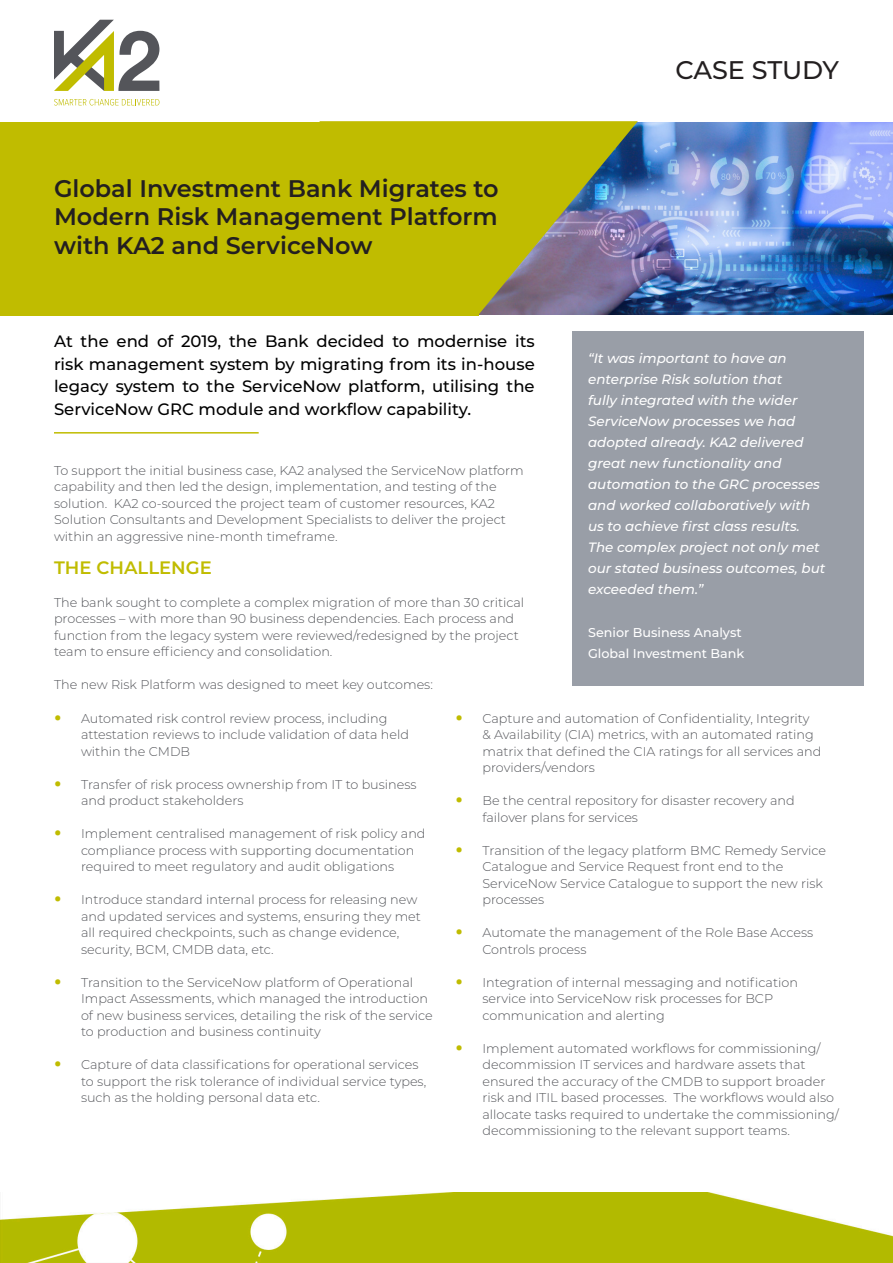
<style>
.page{position:relative;width:893px;height:1263px;background:#fff}
.page>*{position:absolute;margin:0;border:0;box-sizing:border-box;transform-origin:0 0}
.t1{font:500 25.5px "Montserrat";letter-spacing:-.01em;color:#231f20}
.t2{font:600 24px/28.8px "Montserrat";color:#231f20;text-align:justify}
.t3{font:600 18px "Montserrat";color:#c0bc00}
.t4{font:500 16.5px/22.5px "Montserrat";color:#000001;text-align:justify}
.t5{font:italic 500 13.5px/21px "Montserrat";color:#fff}
.t6{font:300 12.75px/16.5px "Montserrat";color:#54555a}
.t7{font:500 12.75px "Montserrat";color:#fff}
.s1{font-family:"PT Sans";font-weight:700;font-size:16.5px;color:#c0bc00}
</style>
<div class="page">
<img style="left:638px;top:122px;width:255px;height:193px">
<div style="left:0;top:122px;width:479px;height:193px;background:#c0bc00"></div>
<svg style="left:319px;top:121px;width:319px;height:194px;fill:#c0bc00"></svg>
<svg style="left:54px;top:20px;width:105px;height:71px"></svg>
<svg style="left:54px;top:99px;width:105px;height:7px"></svg>
<hr style="left:54px;top:432px;width:205px;height:2px;background:#c0bc00">
<div style="left:572px;top:331px;width:291px;height:355px;background:#999ea7"></div>
<img style="left:0;top:1192px;width:893px;height:71px">
<p class="t2" style="left:54px;top:173px;width:446px">Global Investment Bank Migrates to Modern Risk Management Platform with KA2 and ServiceNow</p>
<p class="t1" style="left:675px;top:52px;width:165px">CASE STUDY</p>
<p class="t4" style="left:54px;top:330px;width:482px">At the end of 2019, the Bank decided to modernise its risk management system by migrating from its in-house legacy system to the ServiceNow platform, utilising the ServiceNow GRC module and workflow capability.</p>
<p class="t5" style="left:588px;top:347px;width:239px">“It was important to have an enterprise Risk solution that<br>fully integrated with the wider<br>ServiceNow processes we had adopted already. KA2 delivered great new functionality and automation to the GRC processes and worked collaboratively with us to achieve first class results.<br>The complex project not only met our stated business outcomes, but exceeded them.”</p>
<p class="t7" style="left:588px;top:624px;width:155px">Senior Business Analyst</p>
<p class="t7" style="left:588px;top:645px;width:158px">Global Investment Bank</p>
<p class="t6" style="left:54px;top:462px;width:471px">To support the initial business case, KA2 analysed the ServiceNow platform capability and then led the design, implementation, and testing of the solution. KA2 co-sourced the project team of customer resources, KA2<br>Solution Consultants and Development Specialists to deliver the project within an aggressive nine-month timeframe.</p>
<p class="t3" style="left:54px;top:555px;width:159px">THE CHALLENGE</p>
<p class="t6" style="left:54px;top:594px;width:472px">The bank sought to complete a complex migration of more than 30 critical processes – with more than 90 business dependencies. Each process and function from the legacy system were reviewed/redesigned by the project team to ensure efficiency and consolidation.</p>
<p class="t6" style="left:54px;top:676px;width:380px">The new Risk Platform was designed to meet key outcomes:</p>
<p class="t6" style="left:81px;top:710px;width:330px;text-indent:-27px"><span class="s1">•</span> Automated risk control review process, including attestation reviews to include validation of data held within the CMDB</p>
<p class="t6" style="left:81px;top:776px;width:337px;text-indent:-27px"><span class="s1">•</span> Transfer of risk process ownership from IT to business and product stakeholders</p>
<p class="t6" style="left:81px;top:825px;width:346px;text-indent:-27px"><span class="s1">•</span> Implement centralised management of risk policy and compliance process with supporting documentation required to meet regulatory and audit obligations</p>
<p class="t6" style="left:81px;top:891px;width:341px;text-indent:-27px"><span class="s1">•</span> Introduce standard internal process for releasing new and updated services and systems, ensuring they met all required checkpoints, such as change evidence, security, BCM, CMDB data, etc.</p>
<p class="t6" style="left:81px;top:974px;width:353px;text-indent:-27px"><span class="s1">•</span> Transition to the ServiceNow platform of Operational Impact Assessments, which managed the introduction of new business services, detailing the risk of the service to production and business continuity</p>
<p class="t6" style="left:81px;top:1056px;width:347px;text-indent:-27px"><span class="s1">•</span> Capture of data classifications for operational services to support the risk tolerance of individual service types, such as the holding personal data etc.</p>
<p class="t6" style="left:482px;top:710px;width:340px;text-indent:-27px"><span class="s1">•</span> Capture and automation of Confidentiality, Integrity<br>&amp; Availability (CIA) metrics, with an automated rating matrix that defined the CIA ratings for all services and providers/vendors</p>
<p class="t6" style="left:482px;top:792px;width:314px;text-indent:-27px"><span class="s1">•</span> Be the central repository for disaster recovery and failover plans for services</p>
<p class="t6" style="left:482px;top:842px;width:345px;text-indent:-27px"><span class="s1">•</span> Transition of the legacy platform BMC Remedy Service Catalogue and Service Request front end to the ServiceNow Service Catalogue to support the new risk processes</p>
<p class="t6" style="left:482px;top:924px;width:332px;text-indent:-27px"><span class="s1">•</span> Automate the management of the Role Base Access<br>Controls process</p>
<p class="t6" style="left:482px;top:974px;width:317px;text-indent:-27px"><span class="s1">•</span> Integration of internal messaging and notification service into ServiceNow risk processes for BCP communication and alerting</p>
<p class="t6" style="left:482px;top:1040px;width:358px;text-indent:-27px"><span class="s1">•</span> Implement automated workflows for commissioning/ decommission IT services and hardware assets that ensured the accuracy of the CMDB to support broader risk and ITIL based processes. The workflows would also allocate tasks required to undertake the commissioning/ decommissioning to the relevant support teams.</p>
</div>
